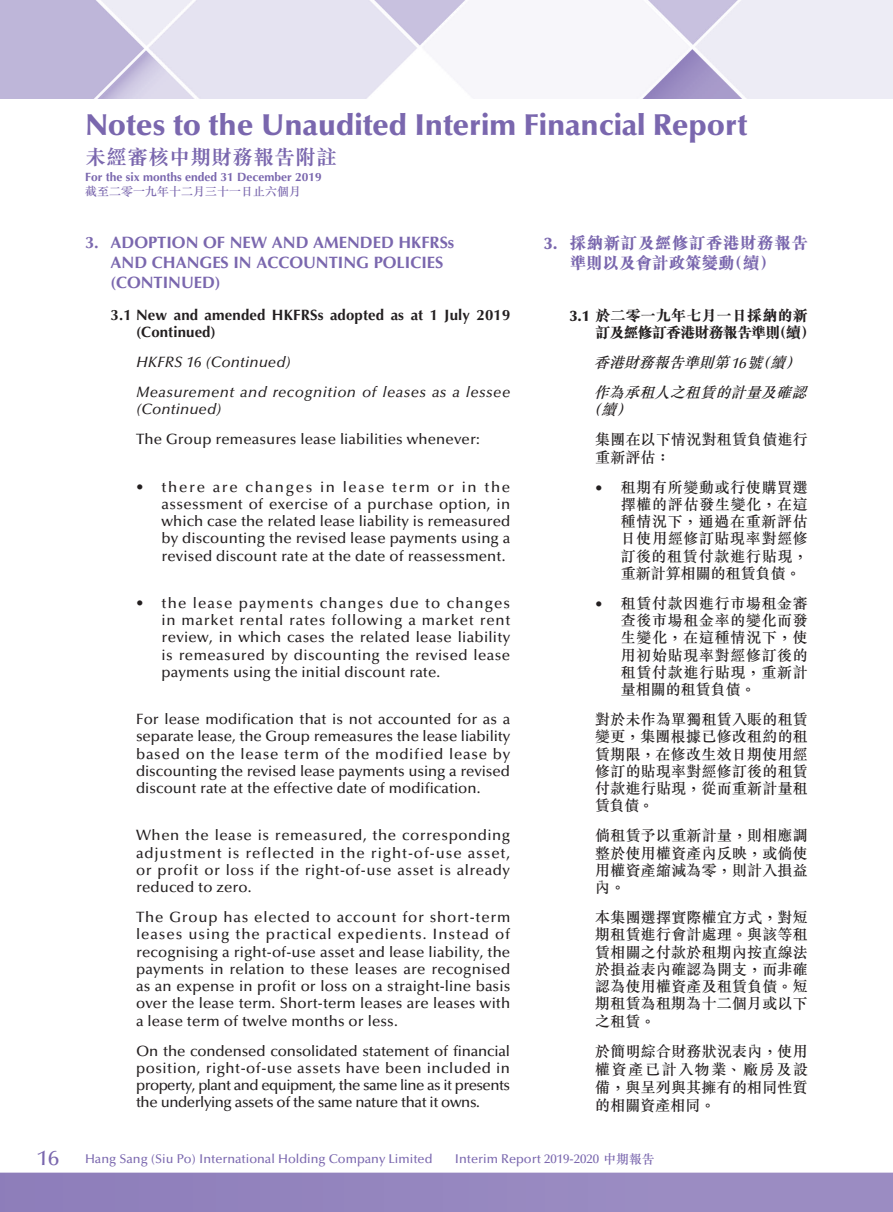
<style>
.page{position:relative;width:893px;height:1212px;background:#fff}
.page>*{position:absolute;margin:0;border:0;box-sizing:border-box;transform-origin:0 0}
.t1{font:900 30px "Optima LT Std";color:#7a67ae}
.t2{font:700 21px "M Sung HK";color:#7a67ae}
.t3{font:700 16.5px/20.2px "Optima LT Std";color:#7a67ae}
.t4{font:800 16.5px/20.2px "M Sung HK";letter-spacing:.035em;color:#7a67ae;text-align:center}
.t5{font:500 15px/17.2px "Optima LT Std";letter-spacing:.005em;color:#231f20;text-align:justify}
.t6{font:500 15px/17.2px "M Sung HK";letter-spacing:.015em;color:#231f20;text-align:justify}
.t7{font:italic 500 15px/30px "Optima LT Std";letter-spacing:.025em;color:#231f20}
.t8{font:700 15px/17.2px "Optima LT Std";letter-spacing:.01em;color:#231f20}
.t9{font:800 15px/17.2px "M Sung HK";letter-spacing:.015em;color:#231f20}
.t10{font:italic 500 15px/30px "M Sung HK";color:#231f20}
.t11{font:italic 500 15px "Optima LT Std";letter-spacing:.005em;color:#231f20}
.t12{font:500 12.75px "Optima LT Std";color:#7a67ae}
.t13{font:700 12px "Optima LT Std";color:#7a67ae}
.t14{font:500 12px "M Sung HK";color:#7a67ae}
.s1{font-family:"Optima LT Std";font-weight:900}
.s2{font-family:"Optima LT Std"}
.s3{font-size:21px}
.s4{font-family:"M Sung HK"}
</style>
<div class="page">
<img style="left:0;top:0;width:893px;height:99px">
<h1 class="t1" style="left:85px;top:108px;width:664px">Notes to the Unaudited Interim Financial Report</h1>
<h2 class="t2" style="left:85px;top:143px;width:253px">未經審核中期財務報告附註</h2>
<p class="t13" style="left:85px;top:169px;width:238px">For the six months ended 31 December 2019</p>
<p class="t14" style="left:85px;top:183px;width:217px">截至二零一九年十二月三十一日止六個月</p>
<p class="t4" style="left:544px;top:232px;width:265px"><span class="s1">3.</span> 採納新訂及經修訂香港財務報告準則以及會計政策變動（續）</p>
<p class="t9" style="left:595px;top:306px;width:222px;text-indent:-26px"><span class="s1">3.1</span> 於二零一九年七月一日採納的新訂及經修訂香港財務報告準則（續）</p>
<p class="t10" style="left:594px;top:347px;width:219px">香港財務報告準則第<span class="s2">16</span> 號（續）作為承租人之租賃的計量及確認</p>
<p class="t10" style="left:586px;top:394px;width:52px">（續）</p>
<p class="t6" style="left:595px;top:431px;width:214px">集團在以下情況對租賃負債進行重新評估：</p>
<p class="t6" style="left:621px;top:478px;width:189px;text-indent:-26px"><span class="s2">•</span> 租期有所變動或行使購買選擇權的評估發生變化，在這種情況下，通過在重新評估日使用經修訂貼現率對經修訂後的租賃付款進行貼現，重新計算相關的租賃負債。</p>
<p class="t6" style="left:621px;top:594px;width:189px;text-indent:-26px"><span class="s2">•</span> 租賃付款因進行市場租金審查後市場租金率的變化而發生變化，在這種情況下，使用初始貼現率對經修訂後的租賃付款進行貼現，重新計量相關的租賃負債。</p>
<p class="t6" style="left:595px;top:710px;width:214px">對於未作為單獨租賃入賬的租賃變更，集團根據已修改租約的租賃期限，在修改生效日期使用經修訂的貼現率對經修訂後的租賃付款進行貼現，從而重新計量租賃負債。</p>
<p class="t6" style="left:595px;top:827px;width:214px">倘租賃予以重新計量，則相應調整於使用權資產內反映，或倘使用權資產縮減為零，則計入損益內。</p>
<p class="t6" style="left:595px;top:908px;width:214px">本集團選擇實際權宜方式，對短期租賃進行會計處理。與該等租賃相關之付款於租期內按直線法於損益表內確認為開支，而非確認為使用權資產及租賃負債。短期租賃為租期為十二個月或以下之租賃。</p>
<p class="t6" style="left:595px;top:1042px;width:214px;line-height:18px">於簡明綜合財務狀況表內，使用權資產已計入物業、廠房及設備，與呈列與其擁有的相同性質的相關資產相同。</p>
<p class="t3" style="left:111px;top:232px;width:345px;text-indent:-26px">3. ADOPTION OF NEW AND AMENDED HKFRSs<br>AND CHANGES IN ACCOUNTING POLICIES (CONTINUED)</p>
<p class="t8" style="left:136px;top:306px;width:376px;text-indent:-26px">3.1 New and amended HKFRSs adopted as at 1 July 2019 (Continued)</p>
<p class="t7" style="left:136px;top:347px;width:376px">HKFRS 16 (Continued)<br>Measurement and recognition of leases as a lessee</p>
<p class="t11" style="left:136px;top:401px;width:87px">(Continued)</p>
<p class="t5" style="left:136px;top:431px;width:345px">The Group remeasures lease liabilities whenever:</p>
<p class="t5" style="left:162px;top:478px;width:350px;text-indent:-26px">• there are changes in lease term or in the assessment of exercise of a purchase option, in which case the related lease liability is remeasured by discounting the revised lease payments using a revised discount rate at the date of reassessment.</p>
<p class="t5" style="left:162px;top:595px;width:350px;text-indent:-26px">• the lease payments changes due to changes in market rental rates following a market rent review, in which cases the related lease liability is remeasured by discounting the revised lease payments using the initial discount rate.</p>
<p class="t5" style="left:136px;top:711px;width:376px">For lease modification that is not accounted for as a separate lease, the Group remeasures the lease liability based on the lease term of the modified lease by discounting the revised lease payments using a revised discount rate at the effective date of modification.</p>
<p class="t5" style="left:136px;top:827px;width:376px">When the lease is remeasured, the corresponding adjustment is reflected in the right-of-use asset, or profit or loss if the right-of-use asset is already reduced to zero.</p>
<p class="t5" style="left:136px;top:909px;width:376px">The Group has elected to account for short-term leases using the practical expedients. Instead of recognising a right-of-use asset and lease liability, the payments in relation to these leases are recognised as an expense in profit or loss on a straight-line basis over the lease term. Short-term leases are leases with a lease term of twelve months or less.</p>
<p class="t5" style="left:136px;top:1042px;width:376px">On the condensed consolidated statement of financial position, right-of-use assets have been included in property, plant and equipment, the same line as it presents the underlying assets of the same nature that it owns.</p>
<p class="t12" style="left:37px;top:1152px;width:397px"><span class="s3">16</span> Hang Sang (Siu Po) International Holding Company Limited</p>
<p class="t12" style="left:455px;top:1152px;width:201px">Interim Report 2019-2020 <span class="s4">中期報告</span></p>
</div>
